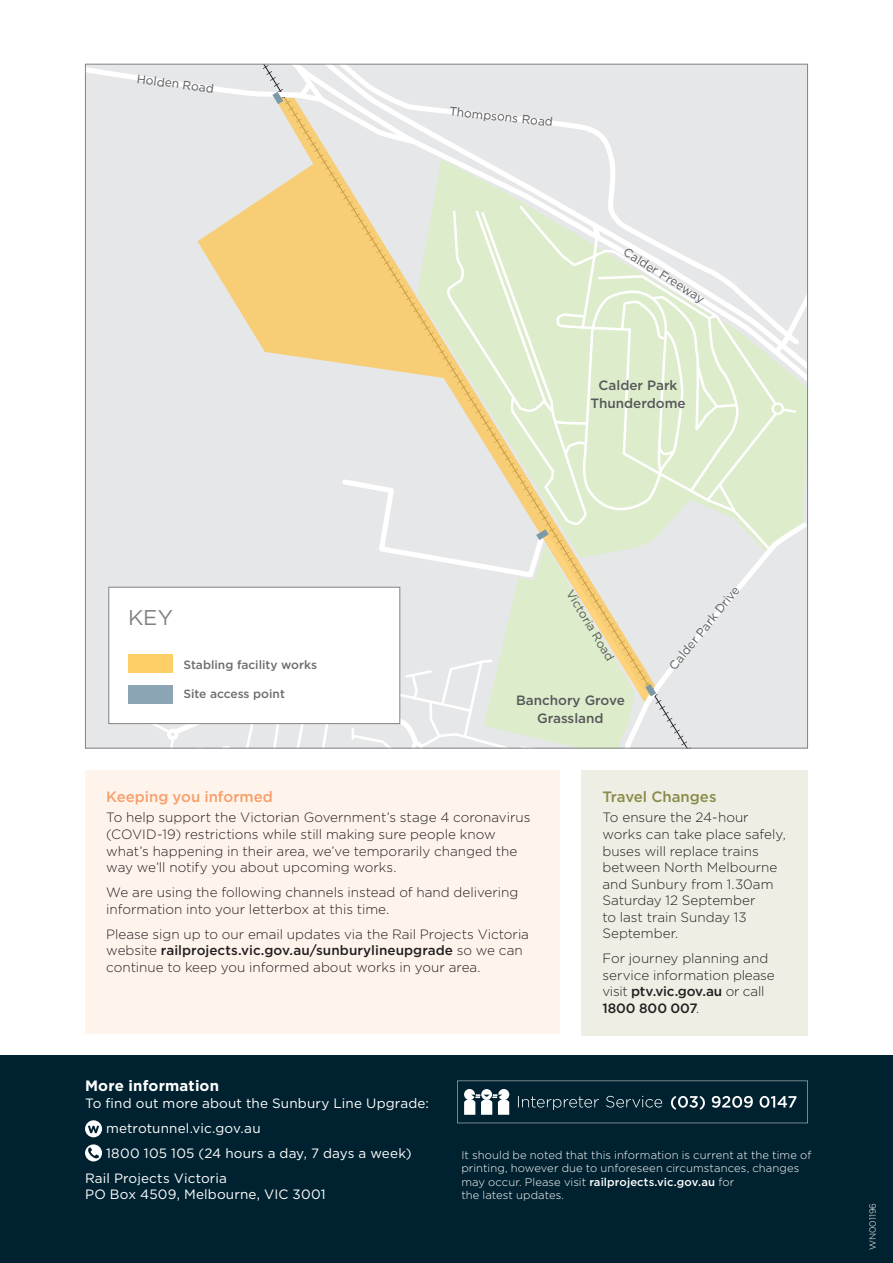
<style>
.page{position:relative;width:893px;height:1263px;background:#fff}
.page>*{position:absolute;margin:0;border:0;box-sizing:border-box;transform-origin:0 0}
.H2__Grey{font:21.3px "Gotham";color:#808285}
.BODY_H1{font:500 15px "Gotham";letter-spacing:-.005em;color:#f89f6b}
.CTA_H1{font:700 15px "Gotham";letter-spacing:.01em;color:#fff}
.BODY_H1-2{font:500 15px "Gotham";color:#898b48}
.BODY_COPY{font:300 13.5px/16.5px "Gotham";color:#231f20}
.CTA{font:13.5px/16.5px "Gotham";letter-spacing:.015em;color:#fff}
.BODY_COPY_MMRA{font:500 13.5px/18px "Gotham";color:#57585a;text-align:center}
.BODY_COPY_MMRA-2{font:12px "Gotham";color:#57585a}
.t1{font:500 12px "Gotham";color:#6c6d70}
.CTA_Notes{font:300 11.25px/13.5px "Gotham";letter-spacing:.005em;color:#fff}
.t2{font:300 9px "Gotham";color:#fff}
.s1{font-weight:500}
</style>
<div class="page">
<svg style="left:85px;top:66px;width:722px;height:683px;background:#e6e6d9"></svg>
<div style="left:108px;top:587px;width:292px;height:137px;background:#fff;border:1px solid #808285"></div>
<div style="left:128px;top:654px;width:45px;height:18px;background:#fece67"></div>
<div style="left:128px;top:685px;width:45px;height:18px;background:#8ca5b5"></div>
<div style="left:0;top:1055px;width:893px;height:208px;background:#002230"></div>
<svg style="left:85px;top:1120px;width:17px;height:17px"></svg>
<svg style="left:88px;top:1126px;width:11px;height:7px"></svg>
<svg style="left:85px;top:1144px;width:17px;height:17px"></svg>
<svg style="left:88px;top:1147px;width:11px;height:11px"></svg>
<svg style="left:457px;top:1081px;width:351px;height:42px"></svg>
<div style="left:581px;top:770px;width:227px;height:265px;background:#efeee5"></div>
<div style="left:85px;top:770px;width:475px;height:263px;background:#fef4ec"></div>
<p class="BODY_COPY_MMRA-2" style="left:138px;top:71px;width:79px;rotate:7deg">Holden Road</p>
<p class="BODY_COPY_MMRA-2" style="left:450px;top:104px;width:106px;rotate:6deg">Thompsons Road</p>
<p class="BODY_COPY_MMRA-2" style="left:629px;top:244px;width:94px;rotate:32deg">Calder Freeway</p>
<p class="BODY_COPY_MMRA" style="left:590px;top:376px;width:97px">Calder Park<br>Thunderdome</p>
<p class="H2__Grey" style="left:128px;top:604px;width:46px">KEY</p>
<h4 class="t1" style="left:183px;top:656px;width:135px">Stabling facility works</h4>
<h4 class="t1" style="left:183px;top:685px;width:103px">Site access point</h4>
<p class="BODY_COPY_MMRA-2" style="left:576px;top:587px;width:82px;rotate:59deg">Victoria Road</p>
<p class="BODY_COPY_MMRA" style="left:516px;top:691px;width:110px">Banchory Grove<br>Grassland</p>
<p class="BODY_COPY_MMRA-2" style="left:666px;top:663px;width:105px;rotate:-51deg">Calder Park Drive</p>
<p class="BODY_H1" style="left:106px;top:787px;width:168px">Keeping you informed</p>
<p class="BODY_COPY" style="left:106px;top:809px;width:426px">To help support the Victorian Government’s stage 4 coronavirus (COVID-19) restrictions while still making sure people know what’s happening in their area, we’ve temporarily changed the way we’ll notify you about upcoming works.</p>
<p class="BODY_COPY" style="left:106px;top:884px;width:414px">We are using the following channels instead of hand delivering information into your letterbox at this time.</p>
<p class="BODY_COPY" style="left:106px;top:925px;width:424px">Please sign up to our email updates via the Rail Projects Victoria website <span class="s1">railprojects.vic.gov.au/sunburylineupgrade</span> so we can continue to keep you informed about works in your area.</p>
<p class="BODY_H1-2" style="left:602px;top:787px;width:116px">Travel Changes</p>
<p class="BODY_COPY" style="left:602px;top:809px;width:185px">To ensure the 24-hour works can take place safely, buses will replace trains between North Melbourne and Sunbury from 1.30am<br>Saturday 12 September<br>to last train Sunday 13<br>September.</p>
<p class="BODY_COPY" style="left:602px;top:950px;width:174px">For journey planning and service information please visit <span class="s1">ptv.vic.gov.au</span> or call<br><span class="s1">1800 800 007</span>.</p>
<p class="CTA_H1" style="left:85px;top:1076px;width:136px">More information</p>
<p class="CTA" style="left:85px;top:1094px;width:346px">To find out more about the Sunbury Line Upgrade:</p>
<p class="CTA" style="left:106px;top:1119px;width:156px">metrotunnel.vic.gov.au</p>
<p class="CTA" style="left:106px;top:1144px;width:307px">1800 105 105 (24 hours a day, 7 days a week)</p>
<p class="CTA" style="left:85px;top:1169px;width:242px">Rail Projects Victoria<br>PO Box 4509, Melbourne, VIC 3001</p>
<p class="CTA_Notes" style="left:461px;top:1148px;width:351px">It should be noted that this information is current at the time of printing, however due to unforeseen circumstances, changes may occur. Please visit <span class="s1">railprojects.vic.gov.au</span> for<br>the latest updates.</p>
<p class="t2" style="left:867px;top:1250px;width:49px;rotate:-90deg">WN001196</p>
</div>
